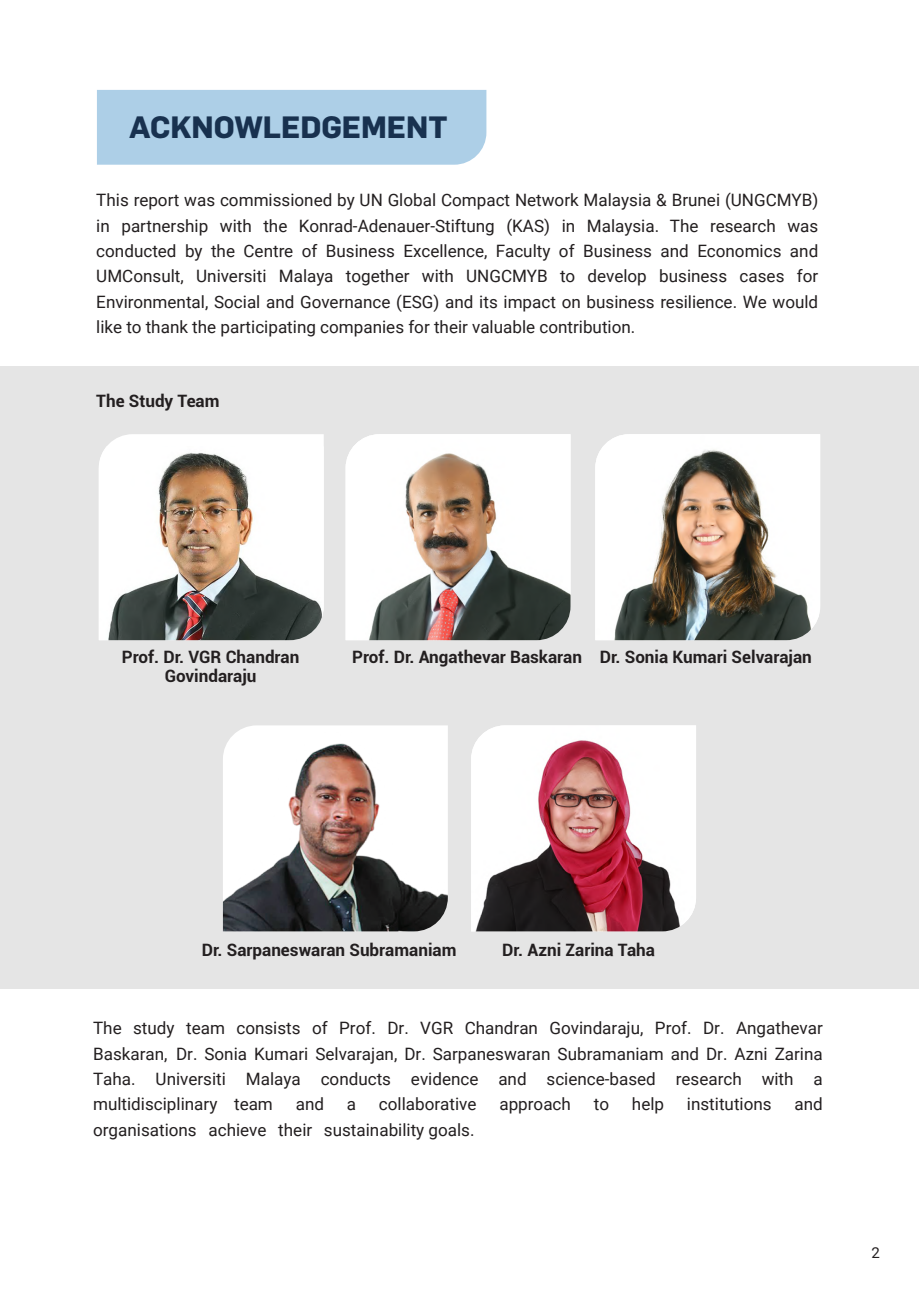
<style>
.page{position:relative;width:919px;height:1289px;background:#fff}
.page>*{position:absolute;margin:0;border:0;box-sizing:border-box;transform-origin:0 0}
.t1{font:700 30.3px "Flama Trial";color:#18314f}
.t2{font:17.1px/25.3px "Roboto";color:#231f20;text-align:justify}
.t3{font:700 17.1px/19.5px "Roboto";color:#231f20;text-align:center}
.t4{font:15px "Roboto";color:#231f20}
</style>
<div class="page">
<div style="left:0;top:366px;width:918px;height:622px;background:#e5e5e5"></div>
<div style="left:97px;top:90px;width:389px;height:75px;background:#adcfe7"></div>
<div style="left:107px;top:434px;width:217px;height:12px;background:#fff"></div>
<img style="left:223px;top:725px;width:225px;height:206px">
<img style="left:99px;top:446px;width:225px;height:194px">
<img style="left:595px;top:434px;width:225px;height:206px">
<img style="left:345px;top:434px;width:225px;height:206px">
<img style="left:471px;top:725px;width:225px;height:206px">
<h1 class="t1" style="left:129px;top:116px;width:320px">ACKNOWLEDGEMENT</h1>
<p class="t2" style="left:96px;top:187px;width:723px">This report was commissioned by UN Global Compact Network Malaysia &amp; Brunei (UNGCMYB) in partnership with the Konrad-Adenauer-Stiftung (KAS) in Malaysia. The research was conducted by the Centre of Business Excellence, Faculty of Business and Economics and UMConsult, Universiti Malaya together with UNGCMYB to develop business cases for Environmental, Social and Governance (ESG) and its impact on business resilience. We would like to thank the participating companies for their valuable contribution.</p>
<p class="t3" style="left:96px;top:390px;width:125px">The Study Team</p>
<p class="t3" style="left:122px;top:646px;width:179px">Prof. Dr. VGR Chandran<br>Govindaraju</p>
<p class="t3" style="left:352px;top:646px;width:231px">Prof. Dr. Angathevar Baskaran</p>
<p class="t3" style="left:599px;top:646px;width:214px">Dr. Sonia Kumari Selvarajan</p>
<p class="t3" style="left:202px;top:939px;width:256px">Dr. Sarpaneswaran Subramaniam</p>
<p class="t3" style="left:502px;top:939px;width:154px">Dr. Azni Zarina Taha</p>
<p class="t2" style="left:93px;top:1014px;width:731px">The study team consists of Prof. Dr. VGR Chandran Govindaraju, Prof. Dr. Angathevar Baskaran, Dr. Sonia Kumari Selvarajan, Dr. Sarpaneswaran Subramaniam and Dr. Azni Zarina Taha. Universiti Malaya conducts evidence and science-based research with a multidisciplinary team</p>
<p class="t2" style="left:296px;top:1090px;width:30px">and</p>
<p class="t2" style="left:347px;top:1090px;width:11px">a</p>
<p class="t2" style="left:379px;top:1090px;width:99px">collaborative</p>
<p class="t2" style="left:499px;top:1090px;width:73px">approach</p>
<p class="t2" style="left:593px;top:1090px;width:17px">to</p>
<p class="t2" style="left:632px;top:1090px;width:34px">help</p>
<p class="t2" style="left:686px;top:1090px;width:86px">institutions</p>
<p class="t2" style="left:794px;top:1090px;width:30px">and</p>
<p class="t2" style="left:93px;top:1116px;width:383px">organisations achieve their sustainability goals.</p>
<p class="t4" style="left:871px;top:1242px;width:10px">2</p>
</div>
